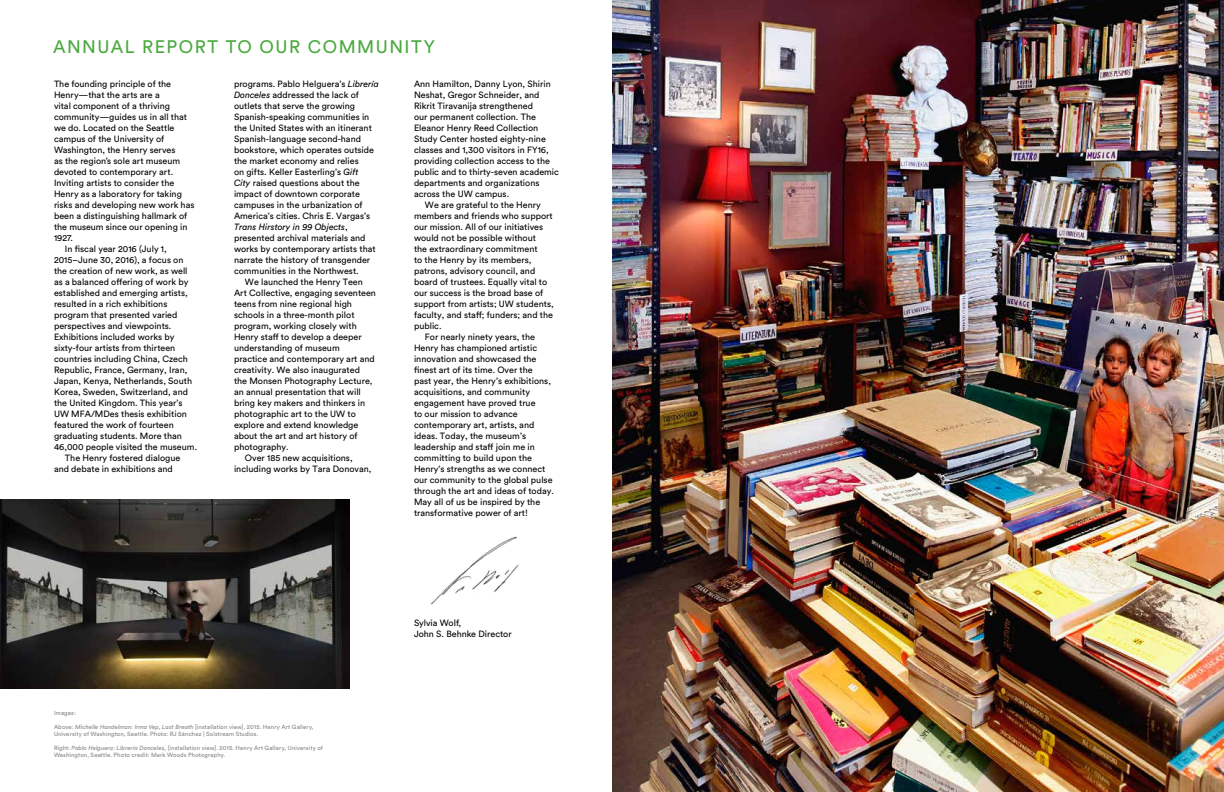
<style>
.page{position:relative;width:1224px;height:792px;background:#fff}
.page>*{position:absolute;margin:0;border:0;box-sizing:border-box;transform-origin:0 0}
.t1{font:18px "Circular Std";letter-spacing:.085em;color:#49a93e}
.t2{font:9px/11px "Circular Std";color:#000}
.t3{font:italic 9px "Circular Std";color:#000}
.t4{font:6px/7px "Circular Std";letter-spacing:.02em;color:#848484}
.s1{font-style:italic}
.s2{font-style:normal}
</style>
<div class="page">
<img style="left:430px;top:536px;width:89px;height:69px">
<img style="left:0;top:499px;width:350px;height:189px">
<img style="left:612px;top:0;width:612px;height:792px">
<h1 class="t1" style="left:53px;top:36px;width:384px">ANNUAL REPORT TO OUR COMMUNITY</h1>
<p class="t2" style="left:54px;top:79px;width:119px">The founding principle of the</p>
<p class="t2" style="left:54px;top:90px;width:107px">Henry—that the arts are a</p>
<p class="t2" style="left:54px;top:101px;width:118px">vital component of a thriving</p>
<p class="t2" style="left:54px;top:112px;width:135px">community—guides us in all that</p>
<p class="t2" style="left:54px;top:123px;width:122px">we do. Located on the Seattle</p>
<p class="t2" style="left:54px;top:134px;width:112px">campus of the University of</p>
<p class="t2" style="left:54px;top:145px;width:123px">Washington, the Henry serves</p>
<p class="t2" style="left:54px;top:155px;width:128px">as the region’s sole art museum</p>
<p class="t2" style="left:54px;top:166px;width:121px">devoted to contemporary art.</p>
<p class="t2" style="left:54px;top:177px;width:122px">Inviting artists to consider the</p>
<p class="t2" style="left:54px;top:188px;width:129px">Henry as a laboratory for taking</p>
<p class="t2" style="left:54px;top:199px;width:142px">risks and developing new work has</p>
<p class="t2" style="left:54px;top:210px;width:135px">been a distinguishing hallmark of</p>
<p class="t2" style="left:54px;top:221px;width:135px">the museum since our opening in</p>
<p class="t2" style="left:54px;top:232px;width:21px">1927.</p>
<p class="t2" style="left:65px;top:243px;width:103px">In fiscal year 2016 (July 1,</p>
<p class="t2" style="left:54px;top:254px;width:131px">2015–June 30, 2016), a focus on</p>
<p class="t2" style="left:54px;top:265px;width:135px">the creation of new work, as well</p>
<p class="t2" style="left:54px;top:276px;width:136px">as a balanced offering of work by</p>
<p class="t2" style="left:54px;top:287px;width:135px">established and emerging artists,</p>
<p class="t2" style="left:54px;top:298px;width:115px">resulted in a rich exhibitions</p>
<p class="t2" style="left:54px;top:309px;width:125px">program that presented varied</p>
<p class="t2" style="left:54px;top:320px;width:119px">perspectives and viewpoints.</p>
<p class="t2" style="left:54px;top:331px;width:122px">Exhibitions included works by</p>
<p class="t2" style="left:54px;top:342px;width:123px">sixty-four artists from thirteen</p>
<p class="t2" style="left:54px;top:353px;width:136px">countries including China, Czech</p>
<p class="t2" style="left:54px;top:364px;width:135px">Republic, France, Germany, Iran,</p>
<p class="t2" style="left:54px;top:375px;width:140px">Japan, Kenya, Netherlands, South</p>
<p class="t2" style="left:54px;top:386px;width:136px">Korea, Sweden, Switzerland, and</p>
<p class="t2" style="left:54px;top:397px;width:130px">the United Kingdom. This year’s</p>
<p class="t2" style="left:54px;top:408px;width:134px">UW MFA/MDes thesis exhibition</p>
<p class="t2" style="left:54px;top:419px;width:121px">featured the work of fourteen</p>
<p class="t2" style="left:54px;top:430px;width:130px">graduating students. More than</p>
<p class="t2" style="left:54px;top:441px;width:145px">46,000 people visited the museum.</p>
<p class="t2" style="left:65px;top:452px;width:117px">The Henry fostered dialogue</p>
<p class="t2" style="left:54px;top:463px;width:120px">and debate in exhibitions and</p>
<p class="t2" style="left:414px;top:78px;width:138px">Ann Hamilton, Danny Lyon, Shirin</p>
<p class="t2" style="left:414px;top:89px;width:127px">Neshat, Gregor Schneider, and</p>
<p class="t2" style="left:414px;top:100px;width:121px">Rikrit Tiravanija strengthened</p>
<p class="t2" style="left:414px;top:111px;width:124px">our permanent collection. The</p>
<p class="t2" style="left:414px;top:122px;width:126px">Eleanor Henry Reed Collection</p>
<p class="t2" style="left:414px;top:133px;width:133px">Study Center hosted eighty-nine</p>
<p class="t2" style="left:414px;top:144px;width:136px">classes and 1,300 visitors in FY16,</p>
<p class="t2" style="left:414px;top:155px;width:137px">providing collection access to the</p>
<p class="t2" style="left:414px;top:166px;width:146px">public and to thirty-seven academic</p>
<p class="t2" style="left:414px;top:177px;width:127px">departments and organizations</p>
<p class="t2" style="left:414px;top:188px;width:97px">across the UW campus.</p>
<p class="t2" style="left:425px;top:199px;width:117px">We are grateful to the Henry</p>
<p class="t2" style="left:414px;top:210px;width:140px">members and friends who support</p>
<p class="t2" style="left:414px;top:221px;width:131px">our mission. All of our initiatives</p>
<p class="t2" style="left:414px;top:232px;width:124px">would not be possible without</p>
<p class="t2" style="left:414px;top:243px;width:125px">the extraordinary commitment</p>
<p class="t2" style="left:414px;top:254px;width:119px">to the Henry by its members,</p>
<p class="t2" style="left:414px;top:265px;width:123px">patrons, advisory council, and</p>
<p class="t2" style="left:414px;top:276px;width:135px">board of trustees. Equally vital to</p>
<p class="t2" style="left:414px;top:287px;width:131px">our success is the broad base of</p>
<p class="t2" style="left:414px;top:298px;width:141px">support from artists; UW students,</p>
<p class="t2" style="left:414px;top:309px;width:141px">faculty, and staff; funders; and the</p>
<p class="t2" style="left:414px;top:320px;width:29px">public.</p>
<p class="t2" style="left:425px;top:331px;width:111px">For nearly ninety years, the</p>
<p class="t2" style="left:414px;top:342px;width:125px">Henry has championed artistic</p>
<p class="t2" style="left:414px;top:353px;width:124px">innovation and showcased the</p>
<p class="t2" style="left:414px;top:364px;width:120px">finest art of its time. Over the</p>
<p class="t2" style="left:414px;top:375px;width:138px">past year, the Henry’s exhibitions,</p>
<p class="t2" style="left:414px;top:386px;width:118px">acquisitions, and community</p>
<p class="t2" style="left:414px;top:397px;width:123px">engagement have proved true</p>
<p class="t2" style="left:414px;top:408px;width:105px">to our mission to advance</p>
<p class="t2" style="left:414px;top:419px;width:122px">contemporary art, artists, and</p>
<p class="t2" style="left:414px;top:430px;width:114px">ideas. Today, the museum’s</p>
<p class="t2" style="left:414px;top:441px;width:122px">leadership and staff join me in</p>
<p class="t2" style="left:414px;top:452px;width:119px">committing to build upon the</p>
<p class="t2" style="left:414px;top:463px;width:133px">Henry’s strengths as we connect</p>
<p class="t2" style="left:414px;top:474px;width:140px">our community to the global pulse</p>
<p class="t2" style="left:414px;top:485px;width:141px">through the art and ideas of today.</p>
<p class="t2" style="left:414px;top:496px;width:128px">May all of us be inspired by the</p>
<p class="t2" style="left:414px;top:507px;width:115px">transformative power of art!</p>
<p class="t2" style="left:234px;top:78px;width:146px">programs. Pablo Helguera’s <span class="s1">Librería</span></p>
<p class="t2" style="left:234px;top:89px;width:126px"><span class="s1">Donceles</span> addressed the lack of</p>
<p class="t2" style="left:234px;top:100px;width:123px">outlets that serve the growing</p>
<p class="t2" style="left:234px;top:111px;width:137px">Spanish-speaking communities in</p>
<p class="t2" style="left:234px;top:122px;width:139px">the United States with an itinerant</p>
<p class="t2" style="left:234px;top:133px;width:129px">Spanish-language second-hand</p>
<p class="t2" style="left:234px;top:144px;width:142px">bookstore, which operates outside</p>
<p class="t2" style="left:234px;top:155px;width:126px">the market economy and relies</p>
<p class="t2" style="left:234px;top:166px;width:126px">on gifts. Keller Easterling’s <span class="s1">Gift</span></p>
<p class="t2" style="left:234px;top:177px;width:127px"><span class="s1">City</span> raised questions about the</p>
<p class="t2" style="left:234px;top:188px;width:127px">impact of downtown corporate</p>
<p class="t2" style="left:234px;top:199px;width:130px">campuses in the urbanization of</p>
<p class="t2" style="left:234px;top:210px;width:138px">America’s cities. Chris E. Vargas’s</p>
<p class="t3" style="left:234px;top:222px;width:115px">Trans Hirstory in 99 Objects<span class="s2">,</span></p>
<p class="t2" style="left:234px;top:232px;width:133px">presented archival materials and</p>
<p class="t2" style="left:234px;top:243px;width:143px">works by contemporary artists that</p>
<p class="t2" style="left:234px;top:254px;width:138px">narrate the history of transgender</p>
<p class="t2" style="left:234px;top:265px;width:126px">communities in the Northwest.</p>
<p class="t2" style="left:245px;top:276px;width:119px">We launched the Henry Teen</p>
<p class="t2" style="left:234px;top:287px;width:144px">Art Collective, engaging seventeen</p>
<p class="t2" style="left:234px;top:298px;width:120px">teens from nine regional high</p>
<p class="t2" style="left:234px;top:309px;width:122px">schools in a three-month pilot</p>
<p class="t2" style="left:234px;top:320px;width:124px">program, working closely with</p>
<p class="t2" style="left:234px;top:331px;width:129px">Henry staff to develop a deeper</p>
<p class="t2" style="left:234px;top:342px;width:107px">understanding of museum</p>
<p class="t2" style="left:234px;top:353px;width:142px">practice and contemporary art and</p>
<p class="t2" style="left:234px;top:364px;width:128px">creativity. We also inaugurated</p>
<p class="t2" style="left:234px;top:375px;width:140px">the Monsen Photography Lecture,</p>
<p class="t2" style="left:234px;top:386px;width:128px">an annual presentation that will</p>
<p class="t2" style="left:234px;top:397px;width:133px">bring key makers and thinkers in</p>
<p class="t2" style="left:234px;top:408px;width:123px">photographic art to the UW to</p>
<p class="t2" style="left:234px;top:419px;width:126px">explore and extend knowledge</p>
<p class="t2" style="left:234px;top:430px;width:125px">about the art and art history of</p>
<p class="t2" style="left:234px;top:441px;width:56px">photography.</p>
<p class="t2" style="left:245px;top:452px;width:109px">Over 185 new acquisitions,</p>
<p class="t2" style="left:234px;top:463px;width:139px">including works by Tara Donovan,</p>
<p class="t4" style="left:54px;top:709px;width:23px">Images:</p>
<p class="t4" style="left:54px;top:723px;width:261px">Above: <span class="s1">Michelle Handelman: Irma Vep, Last Breath</span> [installation view]. 2015. Henry Art Gallery,<br>University of Washington, Seattle. Photo: RJ Sánchez | Solstream Studios.</p>
<p class="t4" style="left:54px;top:744px;width:270px">Right: <span class="s1">Pablo Helguera: Librería Donceles,</span> [installation view]. 2015. Henry Art Gallery, University of<br>Washington, Seattle. Photo credit: Mark Woods Photography.</p>
<p class="t2" style="left:414px;top:617px;width:99px">Sylvia Wolf,<br>John S. Behnke Director</p>
</div>
